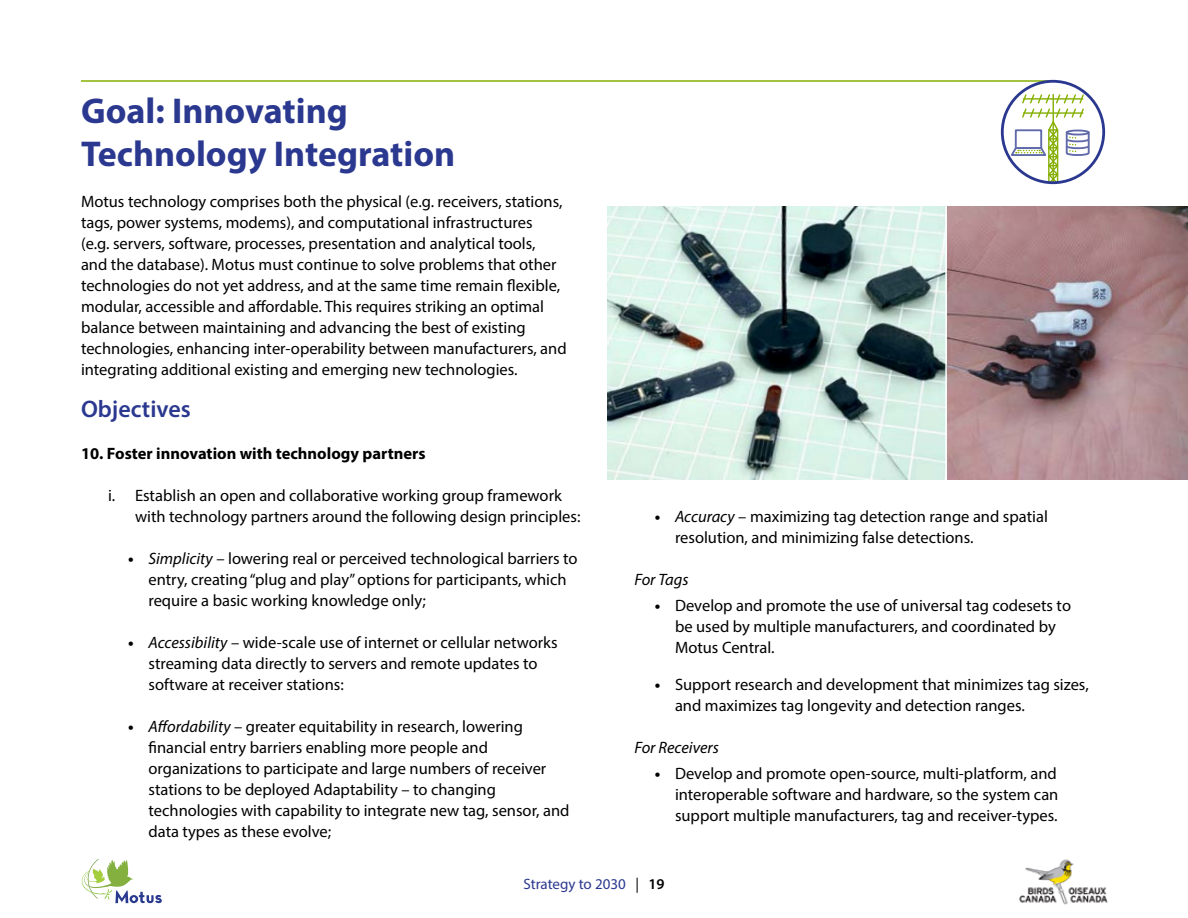
<style>
.page{position:relative;width:1188px;height:918px;background:#fff}
.page>*{position:absolute;margin:0;border:0;box-sizing:border-box;transform-origin:0 0}
.title_1{font:700 36px/43.2px "Myriad Pro";color:#2b388f}
.title_2{font:600 24px "Myriad Pro";color:#2b388f}
.text-body{font:16.5px/21px "Myriad Pro";color:#000}
.title-objective{font:700 16.5px "Myriad Pro";color:#000}
.text-body-2{font:italic 16.5px "Myriad Pro";color:#000}
.t1{font:15px "Myriad Pro";color:#2b388f}
.s1{font-weight:700}
.s2{font-style:italic}
.s3{color:#000}
.s4{font-weight:600;color:#000}
</style>
<div class="page">
<svg style="left:81px;top:859px;width:81px;height:45px"></svg>
<img style="left:1019px;top:859px;width:89px;height:46px">
<img style="left:947px;top:207px;width:241px;height:273px">
<img style="left:608px;top:207px;width:337px;height:273px">
<hr style="left:81px;top:80px;width:972px;height:2px;background:#85af02">
<svg style="left:1002px;top:81px;width:102px;height:102px"></svg>
<svg style="left:1008px;top:93px;width:83px;height:91px"></svg>
<div style="left:1001px;top:80px;width:104px;height:104px;border:3px solid #2b388f;border-radius:50%"></div>
<p class="title_1" style="left:81px;top:88px;width:376px">Goal: Innovating<br>Technology Integration</p>
<p class="text-body" style="left:81px;top:191px;width:487px">Motus technology comprises both the physical (e.g. receivers, stations, tags, power systems, modems), and computational infrastructures<br>(e.g. servers, software, processes, presentation and analytical tools,<br>and the database). Motus must continue to solve problems that other technologies do not yet address, and at the same time remain flexible, modular, accessible and affordable. This requires striking an optimal balance between maintaining and advancing the best of existing technologies, enhancing inter-operability between manufacturers, and integrating additional existing and emerging new technologies.</p>
<p class="title_2" style="left:81px;top:394px;width:111px">Objectives</p>
<p class="title-objective" style="left:81px;top:443px;width:346px">10. Foster innovation with technology partners</p>
<p class="text-body" style="left:135px;top:485px;width:447px;text-indent:-27px">i. Establish an open and collaborative working group framework with technology partners around the following design principles:</p>
<p class="text-body" style="left:148px;top:548px;width:431px;text-indent:-20px"><span class="s1">•</span> <span class="s2">Simplicity</span> – lowering real or perceived technological barriers to entry, creating “plug and play” options for participants, which require a basic working knowledge only;</p>
<p class="text-body" style="left:148px;top:632px;width:411px;text-indent:-20px"><span class="s1">•</span> <span class="s2">Accessibility</span> – wide-scale use of internet or cellular networks streaming data directly to servers and remote updates to software at receiver stations:</p>
<p class="text-body" style="left:148px;top:716px;width:423px;text-indent:-20px"><span class="s1">•</span> <span class="s2">Affordability</span> – greater equitability in research, lowering financial entry barriers enabling more people and organizations to participate and large numbers of receiver stations to be deployed Adaptability – to changing technologies with capability to integrate new tag, sensor, and data types as these evolve;</p>
<p class="text-body" style="left:675px;top:506px;width:374px;text-indent:-20px"><span class="s1">•</span> <span class="s2">Accuracy</span> – maximizing tag detection range and spatial resolution, and minimizing false detections.</p>
<p class="text-body-2" style="left:634px;top:569px;width:56px">For Tags</p>
<p class="text-body" style="left:675px;top:595px;width:398px;text-indent:-20px"><span class="s1">•</span> Develop and promote the use of universal tag codesets to be used by multiple manufacturers, and coordinated by<br>Motus Central.</p>
<p class="text-body" style="left:675px;top:674px;width:415px;text-indent:-20px"><span class="s1">•</span> Support research and development that minimizes tag sizes, and maximizes tag longevity and detection ranges.</p>
<p class="text-body-2" style="left:634px;top:737px;width:86px">For Receivers</p>
<p class="text-body" style="left:675px;top:763px;width:385px;text-align:justify;text-indent:-20px"><span class="s1">•</span> Develop and promote open-source, multi-platform, and interoperable software and hardware, so the system can support multiple manufacturers, tag and receiver-types.</p>
<p class="t1" style="left:523px;top:875px;width:143px">Strategy to 2030 <span class="s3">|</span> <span class="s4">19</span></p>
</div>
